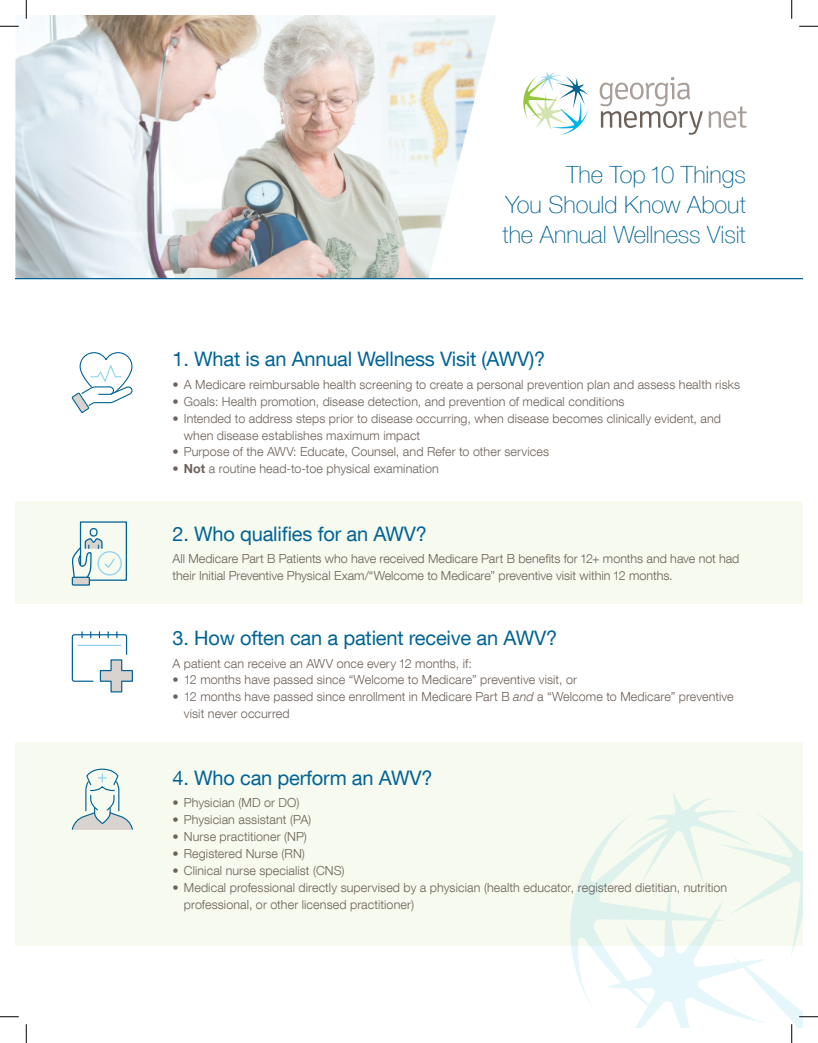
<style>
.page{position:relative;width:818px;height:1043px;background:#fff}
.page>*{position:absolute;margin:0;border:0;box-sizing:border-box;transform-origin:0 0}
.t1{font:100 23.75px/30px "Helvetica Neue LT Com";letter-spacing:-.005em;color:#016495;text-align:justify}
.t2{font:20px "Helvetica Neue LT Com";letter-spacing:-.01em;color:#016495}
.t3{font:300 12.5px/16.9px "Helvetica Neue LT Com";letter-spacing:.005em;color:#6e625a}
.s1{font-weight:700}
.s2{font-style:italic}
</style>
<div class="page">
<div style="left:15px;top:742px;width:788px;height:204px;background:#f6faef"></div>
<div style="left:15px;top:501px;width:788px;height:102px;background:#f6faef"></div>
<img style="left:15px;top:15px;width:481px;height:263px">
<svg style="left:599px;top:77px;width:103px;height:58px"></svg>
<svg style="left:708px;top:106px;width:38px;height:22px"></svg>
<svg style="left:523px;top:71px;width:65px;height:64px"></svg>
<hr style="left:15px;top:278px;width:787px;height:1px;background:#016495">
<svg style="left:72px;top:352px;width:60px;height:61px"></svg>
<svg style="left:72px;top:521px;width:55px;height:64px"></svg>
<svg style="left:72px;top:632px;width:61px;height:60px"></svg>
<svg style="left:72px;top:768px;width:61px;height:61px"></svg>
<svg style="left:570px;top:793px;width:232px;height:234px"></svg>
<svg style="left:0;top:25px;width:19px;height:2px"></svg>
<svg style="left:799px;top:25px;width:19px;height:2px"></svg>
<svg style="left:0;top:1016px;width:19px;height:1px"></svg>
<svg style="left:799px;top:1015px;width:19px;height:2px"></svg>
<svg style="left:25px;top:0;width:2px;height:19px"></svg>
<svg style="left:25px;top:1024px;width:2px;height:18px"></svg>
<svg style="left:791px;top:0;width:1px;height:19px"></svg>
<svg style="left:790px;top:1024px;width:2px;height:18px"></svg>
<h1 class="t1" style="left:502px;top:161px;width:245px;text-indent:63px">The Top 10 Things You Should Know About the Annual Wellness Visit</h1>
<h2 class="t2" style="left:173px;top:352px;width:374px">1. What is an Annual Wellness Visit (AWV)?</h2>
<p class="t3" style="left:172px;top:377px;width:569px">• A Medicare reimbursable health screening to create a personal prevention plan and assess health risks</p>
<p class="t3" style="left:172px;top:394px;width:453px">• Goals: Health promotion, disease detection, and prevention of medical conditions</p>
<p class="t3" style="left:184px;top:411px;width:538px;text-indent:-11px">• Intended to address steps prior to disease occurring, when disease becomes clinically evident, and when disease establishes maximum impact</p>
<p class="t3" style="left:172px;top:445px;width:378px">• Purpose of the AWV: Educate, Counsel, and Refer to other services</p>
<p class="t3" style="left:172px;top:461px;width:268px"><span class="s1">• Not</span> a routine head-to-toe physical examination</p>
<h2 class="t2" style="left:172px;top:521px;width:256px">2. Who qualifies for an AWV?</h2>
<p class="t3" style="left:172px;top:550px;width:568px">All Medicare Part B Patients who have received Medicare Part B benefits for 12+ months and have not had their Initial Preventive Physical Exam/“Welcome to Medicare” preventive visit within 12 months.</p>
<h2 class="t2" style="left:172px;top:625px;width:386px">3. How often can a patient receive an AWV?</h2>
<p class="t3" style="left:172px;top:654px;width:301px">A patient can receive an AWV once every 12 months, if:</p>
<p class="t3" style="left:172px;top:672px;width:406px">• 12 months have passed since “Welcome to Medicare” preventive visit, or</p>
<p class="t3" style="left:184px;top:689px;width:551px;text-indent:-11px">• 12 months have passed since enrollment in Medicare Part B <span class="s2">and</span> a “Welcome to Medicare” preventive visit never occurred</p>
<h2 class="t2" style="left:172px;top:765px;width:261px">4. Who can perform an AWV?</h2>
<p class="t3" style="left:172px;top:795px;width:128px">• Physician (MD or DO)</p>
<p class="t3" style="left:172px;top:812px;width:140px">• Physician assistant (PA)</p>
<p class="t3" style="left:172px;top:829px;width:136px">• Nurse practitioner (NP)</p>
<p class="t3" style="left:172px;top:846px;width:134px">• Registered Nurse (RN)</p>
<p class="t3" style="left:172px;top:863px;width:173px">• Clinical nurse specialist (CNS)</p>
<p class="t3" style="left:184px;top:880px;width:545px;text-indent:-11px">• Medical professional directly supervised by a physician (health educator, registered dietitian, nutrition professional, or other licensed practitioner)</p>
</div>
